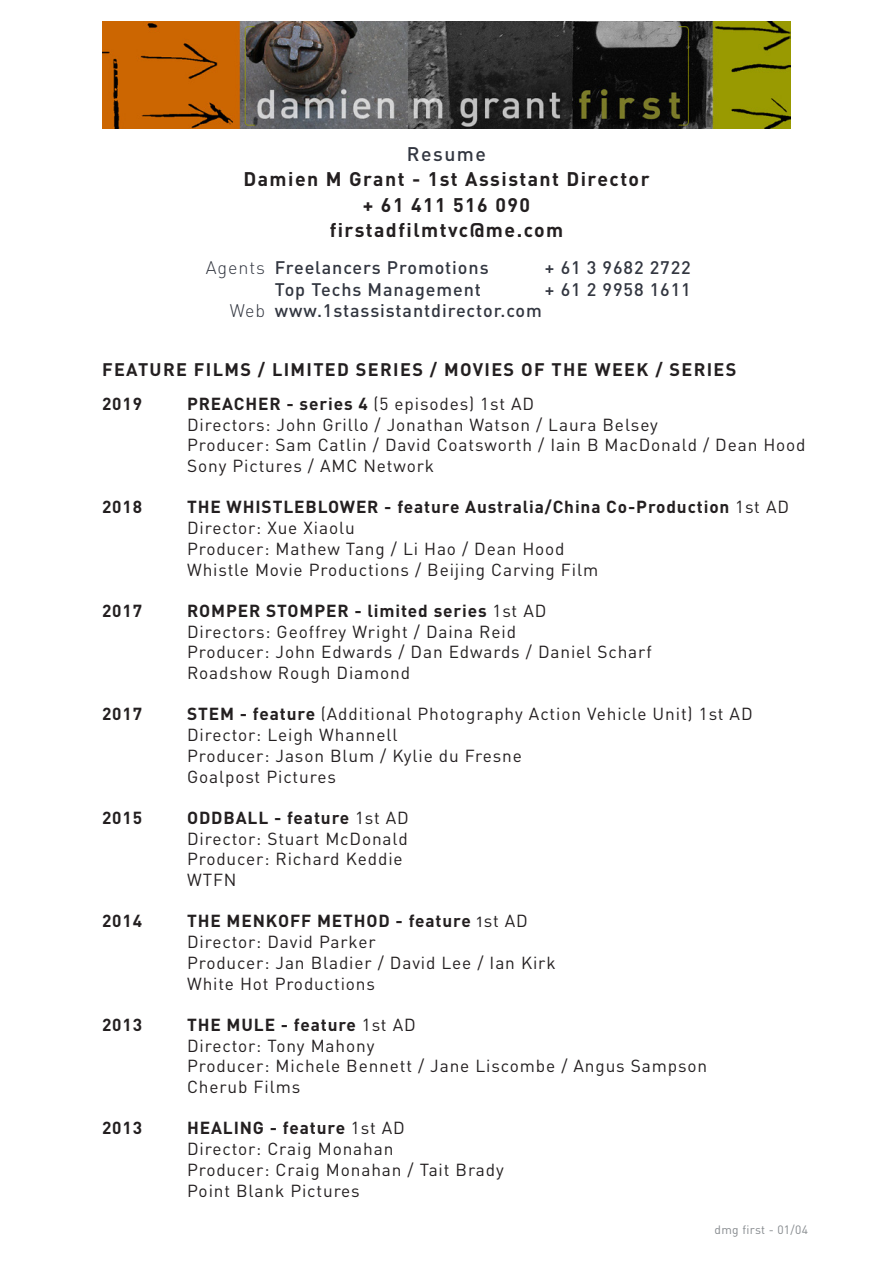
<style>
.page{position:relative;width:893px;height:1263px;background:#fff}
.page>*{position:absolute;margin:0;border:0;box-sizing:border-box;transform-origin:0 0}
.Heading01{font:700 19.5px "DIN";letter-spacing:.075em;color:#231f20}
.Heading01-2{font:500 19.5px "DIN";letter-spacing:.075em;color:#323640}
.SubHeading01{font:500 18px "DIN";letter-spacing:.05em;color:#323640}
.Heading_02_left{font:700 18px "DIN";letter-spacing:.075em;color:#231f20}
.SubHeading01-2{font:300 18px "DIN";letter-spacing:.05em;color:#323640}
.CV_Text_left_align{font:17.25px "DIN";letter-spacing:.05em;color:#231f20}
.Heading_text_detail{font:700 17.25px "DIN";letter-spacing:.05em;color:#231f20}
.Heading_text_detail-2{font:17.25px "DIN";letter-spacing:.05em;color:#231f20}
.t1{font:12px "DIN";letter-spacing:.025em;color:#868a8e}
.s1{font-weight:400}
.s2{font-weight:700}
.s3{font-family:"DIN Regular Alternate";font-weight:400}
</style>
<div class="page">
<img style="left:102px;top:21px;width:689px;height:108px">
<p class="Heading01-2" style="left:407px;top:141px;width:81px">Resume</p>
<p class="Heading01" style="left:243px;top:166px;width:408px">Damien M Grant - 1st Assistant Director</p>
<p class="Heading01" style="left:363px;top:192px;width:169px">+ 61 411 516 090</p>
<p class="Heading01" style="left:330px;top:217px;width:235px">firstadfilmtvc@me.com</p>
<p class="SubHeading01-2" style="left:206px;top:257px;width:61px">Agents</p>
<p class="SubHeading01-2" style="left:230px;top:300px;width:37px">Web</p>
<p class="SubHeading01" style="left:275px;top:256px;width:215px">Freelancers Promotions</p>
<p class="SubHeading01" style="left:545px;top:256px;width:147px">+ 61 3 9682 2722</p>
<p class="SubHeading01" style="left:275px;top:278px;width:208px">Top Techs Management</p>
<p class="SubHeading01" style="left:545px;top:278px;width:147px">+ 61 2 9958 1611</p>
<p class="SubHeading01" style="left:275px;top:299px;width:269px">www.1stassistantdirector.com</p>
<p class="Heading_02_left" style="left:102px;top:358px;width:636px">FEATURE FILMS / LIMITED SERIES / MOVIES OF THE WEEK / SERIES</p>
<p class="Heading_text_detail" style="left:102px;top:392px;width:42px">2019</p>
<p class="Heading_text_detail" style="left:187px;top:392px;width:349px">PREACHER - series 4 <span class="s1">(5 episodes) 1st AD</span></p>
<p class="CV_Text_left_align" style="left:187px;top:414px;width:472px">Directors: John Grillo / Jonathan Watson / Laura Belsey</p>
<p class="CV_Text_left_align" style="left:187px;top:434px;width:620px">Producer: Sam Catlin / David Coatsworth / Iain B MacDonald / Dean Hood</p>
<p class="CV_Text_left_align" style="left:187px;top:455px;width:249px">Sony Pictures / AMC Network</p>
<p class="Heading_text_detail" style="left:102px;top:496px;width:42px">2018</p>
<p class="Heading_text_detail" style="left:187px;top:496px;width:603px">THE WHISTLEBLOWER - feature Australia/China Co-Production <span class="s1">1st AD</span></p>
<p class="CV_Text_left_align" style="left:187px;top:517px;width:169px">Director: Xue Xiaolu</p>
<p class="CV_Text_left_align" style="left:187px;top:538px;width:379px">Producer: Mathew Tang / Li Hao / Dean Hood</p>
<p class="CV_Text_left_align" style="left:187px;top:558px;width:413px">Whistle Movie Productions / Beijing Carving Film</p>
<p class="Heading_text_detail" style="left:102px;top:599px;width:42px">2017</p>
<p class="Heading_text_detail" style="left:187px;top:599px;width:361px">ROMPER STOMPER - limited series <span class="s1">1st AD</span></p>
<p class="CV_Text_left_align" style="left:187px;top:621px;width:330px">Directors: Geoffrey Wright / Daina Reid</p>
<p class="CV_Text_left_align" style="left:187px;top:641px;width:466px">Producer: John Edwards / Dan Edwards / Daniel Scharf</p>
<p class="CV_Text_left_align" style="left:187px;top:662px;width:225px">Roadshow Rough Diamond</p>
<p class="Heading_text_detail" style="left:102px;top:703px;width:42px">2017</p>
<p class="Heading_text_detail-2" style="left:187px;top:703px;width:567px"><span class="s2">STEM - feature</span> (Additional Photography Action Vehicle Unit) 1st AD</p>
<p class="CV_Text_left_align" style="left:187px;top:724px;width:212px">Director: Leigh Whannell</p>
<p class="CV_Text_left_align" style="left:187px;top:745px;width:336px">Producer: Jason Blum / Kylie du Fresne</p>
<p class="CV_Text_left_align" style="left:187px;top:765px;width:150px">Goalpost Pictures</p>
<p class="Heading_text_detail" style="left:102px;top:806px;width:42px">2015</p>
<p class="Heading_text_detail" style="left:187px;top:806px;width:223px">ODDBALL - feature <span class="s1">1st AD</span></p>
<p class="CV_Text_left_align" style="left:187px;top:828px;width:222px">Director: Stuart McDonald</p>
<p class="CV_Text_left_align" style="left:187px;top:848px;width:217px">Producer: Richard Keddie</p>
<p class="CV_Text_left_align" style="left:187px;top:869px;width:51px">WTFN</p>
<p class="Heading_text_detail" style="left:102px;top:910px;width:42px">2014</p>
<p class="Heading_text_detail" style="left:187px;top:910px;width:342px">THE MENKOFF METHOD - feature <span class="s3">1st AD</span></p>
<p class="CV_Text_left_align" style="left:187px;top:931px;width:190px">Director: David Parker</p>
<p class="CV_Text_left_align" style="left:187px;top:952px;width:370px">Producer: Jan Bladier / David Lee / Ian Kirk</p>
<p class="CV_Text_left_align" style="left:187px;top:972px;width:189px">White Hot Productions</p>
<p class="Heading_text_detail" style="left:102px;top:1013px;width:42px">2013</p>
<p class="Heading_text_detail" style="left:187px;top:1013px;width:230px">THE MULE - feature <span class="s1">1st AD</span></p>
<p class="CV_Text_left_align" style="left:187px;top:1035px;width:189px">Director: Tony Mahony</p>
<p class="CV_Text_left_align" style="left:187px;top:1055px;width:522px">Producer: Michele Bennett / Jane Liscombe / Angus Sampson</p>
<p class="CV_Text_left_align" style="left:187px;top:1076px;width:115px">Cherub Films</p>
<p class="Heading_text_detail" style="left:102px;top:1117px;width:42px">2013</p>
<p class="Heading_text_detail" style="left:187px;top:1117px;width:219px">HEALING - feature <span class="s1">1st AD</span></p>
<p class="CV_Text_left_align" style="left:187px;top:1138px;width:208px">Director: Craig Monahan</p>
<p class="CV_Text_left_align" style="left:187px;top:1159px;width:318px">Producer: Craig Monahan / Tait Brady</p>
<p class="CV_Text_left_align" style="left:187px;top:1179px;width:174px">Point Blank Pictures</p>
<p class="t1" style="left:715px;top:1223px;width:95px">dmg first - 01/04</p>
</div>
